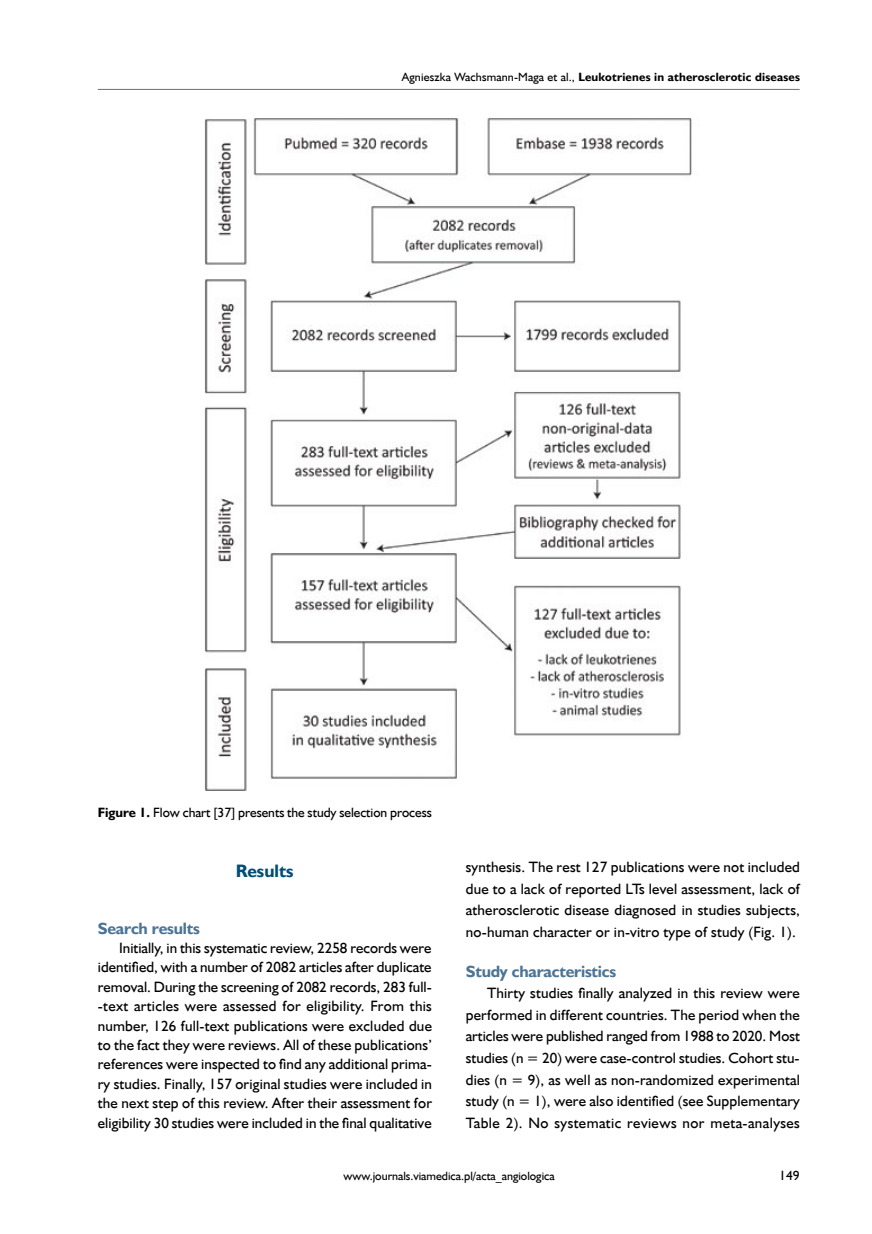
<style>
.page{position:relative;width:872px;height:1234px;background:#fff}
.page>*{position:absolute;margin:0;border:0;box-sizing:border-box;transform-origin:0 0}
.t1{font:700 18px "Humanst 521 EU";color:#004d77}
.t2{font:700 16.5px "Humanst 521 EU";letter-spacing:-.015em;color:#4c7496}
.t3{font:15px/19.4px "Humanst 521 EU";letter-spacing:.015em;color:#000;text-align:justify}
.t4{font:13.5px "Humanst 521 EU";letter-spacing:-.005em;color:#000}
.t5{font:700 12px "Humanst 521 EU";letter-spacing:.015em;color:#000}
.t6{font:12px "Humanst 521 EU";color:#000}
.s1{font-weight:400}
.s2{font-weight:700}
</style>
<div class="page">
<hr style="left:98px;top:89px;width:701px;height:1px;background:#6f7070">
<img style="left:205px;top:118px;width:487px;height:671px">
<p class="t5" style="left:402px;top:69px;width:399px"><span class="s1">Agnieszka Wachsmann-Maga et al.,</span> Leukotrienes in atherosclerotic diseases</p>
<p class="t4" style="left:98px;top:803px;width:335px"><span class="s2">Figure 1.</span> Flow chart [37] presents the study selection process</p>
<p class="t1" style="left:236px;top:859px;width:59px">Results</p>
<p class="t2" style="left:98px;top:917px;width:104px">Search results</p>
<p class="t3" style="left:98px;top:937px;width:336px;text-indent:21px">Initially, in this systematic review, 2258 records were identified, with a number of 2082 articles after duplicate removal. During the screening of 2082 records, 283 full--text articles were assessed for eligibility. From this number, 126 full-text publications were excluded due to the fact they were reviews. All of these publications’ references were inspected to find any additional prima&shy;ry studies. Finally, 157 original studies were included in the next step of this review. After their assessment for eligibility 30 studies were included in the final qualitative</p>
<p class="t3" style="left:466px;top:855px;width:336px;line-height:21.6px">synthesis. The rest 127 publications were not included due to a lack of reported LTs level assessment, lack of atherosclerotic disease diagnosed in studies subjects, no-human character or in-vitro type of study (Fig. 1).</p>
<p class="t2" style="left:466px;top:960px;width:152px">Study characteristics</p>
<p class="t3" style="left:466px;top:982px;width:336px;line-height:21.5px;text-indent:21px">Thirty studies finally analyzed in this review were performed in different countries. The period when the articles were published ranged from 1988 to 2020. Most studies (n = 20) were case-control studies. Cohort stu&shy;dies (n = 9), as well as non-randomized experimental study (n = 1), were also identified (see Supplementary Table 2). No systematic reviews nor meta-analyses</p>
<p class="t6" style="left:344px;top:1167px;width:212px">www.journals.viamedica.pl/acta_angiologica</p>
<p class="t4" style="left:779px;top:1166px;width:22px">149</p>
</div>
